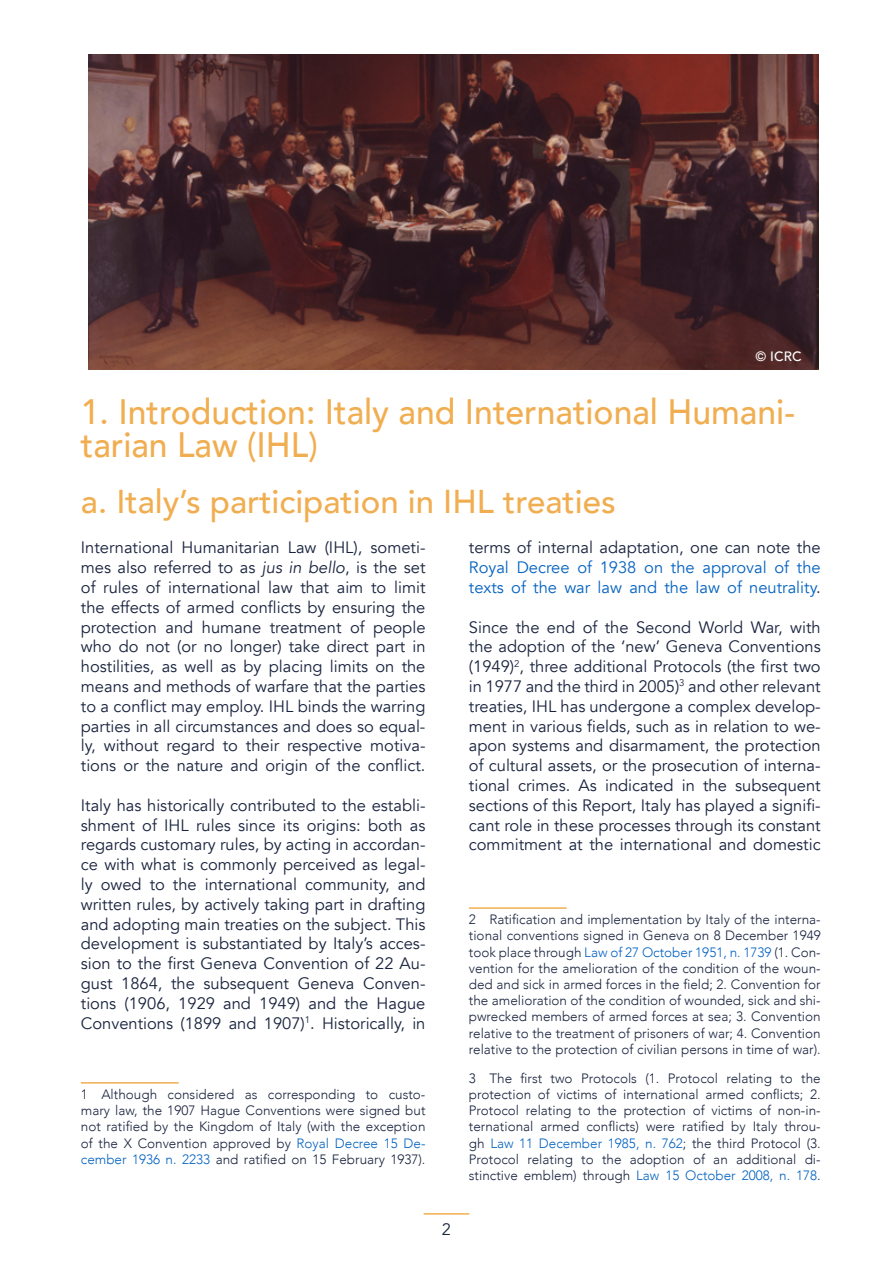
<style>
.page{position:relative;width:893px;height:1263px;background:#fff}
.page>*{position:absolute;margin:0;border:0;box-sizing:border-box;transform-origin:0 0}
.t1{font:500 35.25px/33px "Avenir";color:#f1ae51;scale:.96 1}
.t2{font:500 33px "Avenir";color:#f1ae51}
.t3{font:16.5px/19.8px "Avenir";color:#19233e;text-align:justify}
.t4{font:16.5px/19.8px "Avenir";color:#0563c1}
.t5{font:300 13.5px/16.2px "Avenir";color:#19233e;text-align:justify}
.t6{font:500 13.5px "Avenir";color:#fff}
.s1{font-style:italic}
.s2{color:#0563c1}
.s3{color:#19233e}
</style>
<div class="page">
<hr style="left:424px;top:1213px;width:45px;height:1px;background:#f1ae51">
<hr style="left:81px;top:1082px;width:98px;height:1px;background:#f1ae51">
<hr style="left:469px;top:907px;width:98px;height:2px;background:#f1ae51">
<img style="left:89px;top:54px;width:729px;height:315px">
<p class="t6" style="left:755px;top:344px;width:48px">© ICRC</p>
<h1 class="t1" style="left:81px;top:394px;width:745px">1. Introduction: Italy and International Humani&shy;tarian Law (IHL)</h1>
<h2 class="t2" style="left:81px;top:473px;width:536px">a. Italy’s participation in IHL treaties</h2>
<p class="t3" style="left:81px;top:538px;width:346px">International Humanitarian Law (IHL), someti&shy;mes also referred to as <span class="s1">jus in bello</span>, is the set of rules of international law that aim to limit the effects of armed conflicts by ensuring the protection and humane treatment of people who do not (or no longer) take direct part in hostilities, as well as by placing limits on the means and methods of warfare that the parties to a conflict may employ. IHL binds the warring parties in all circumstances and does so equal&shy;ly, without regard to their respective motiva&shy;tions or the nature and origin of the conflict.</p>
<p class="t3" style="left:81px;top:795px;width:346px">Italy has historically contributed to the establi&shy;shment of IHL rules since its origins: both as regards customary rules, by acting in accordan&shy;ce with what is commonly perceived as legal&shy;ly owed to the international community, and written rules, by actively taking part in drafting and adopting main treaties on the subject. This development is substantiated by Italy’s acces&shy;sion to the first Geneva Convention of 22 Au&shy;gust 1864, the subsequent Geneva Conven&shy;tions (1906, 1929 and 1949) and the Hague Conventions (1899 and 1907)<sup>1</sup>. Historically, in</p>
<p class="t5" style="left:81px;top:1086px;width:346px">1 Although considered as corresponding to custo&shy;mary law, the 1907 Hague Conventions were signed but not ratified by the Kingdom of Italy (with the exception of the X Convention approved by <span class="s2">Royal Decree 15 De&shy;cember 1936 n. 2233</span> and ratified on 15 February 1937).</p>
<p class="t3" style="left:442px;top:1219px;width:11px">2</p>
<p class="t3" style="left:469px;top:538px;width:353px">terms of internal adaptation, one can note the</p>
<p class="t4" style="left:469px;top:558px;width:353px">Royal Decree of 1938 on the approval of the texts of the war law and the law of neutrality<span class="s3">.</span></p>
<p class="t3" style="left:469px;top:617px;width:353px">Since the end of the Second World War, with the adoption of the ‘new’ Geneva Conventions (1949)<sup>2</sup>, three additional Protocols (the first two in 1977 and the third in 2005)<sup>3</sup> and other relevant treaties, IHL has undergone a complex develop&shy;ment in various fields, such as in relation to we&shy;apon systems and disarmament, the protection of cultural assets, or the prosecution of interna&shy;tional crimes. As indicated in the subsequent sections of this Report, Italy has played a signifi&shy;cant role in these processes through its constant commitment at the international and domestic</p>
<p class="t5" style="left:469px;top:911px;width:353px">2 Ratification and implementation by Italy of the interna&shy;tional conventions signed in Geneva on 8 December 1949 took place through <span class="s2">Law of 27 October 1951, n. 1739</span> (1. Con&shy;vention for the amelioration of the condition of the woun&shy;ded and sick in armed forces in the field; 2. Convention for the amelioration of the condition of wounded, sick and shi&shy;pwrecked members of armed forces at sea; 3. Convention relative to the treatment of prisoners of war; 4. Convention relative to the protection of civilian persons in time of war).</p>
<p class="t5" style="left:469px;top:1070px;width:353px">3 The first two Protocols (1. Protocol relating to the protection of victims of international armed conflicts; 2.<br>Protocol relating to the protection of victims of non-in&shy;ternational armed conflicts) were ratified by Italy throu&shy;gh <span class="s2">Law 11 December 1985, n. 762</span>; the third Protocol (3.<br>Protocol relating to the adoption of an additional di&shy;stinctive emblem) through <span class="s2">Law 15 October 2008, n. 178</span>.</p>
</div>
